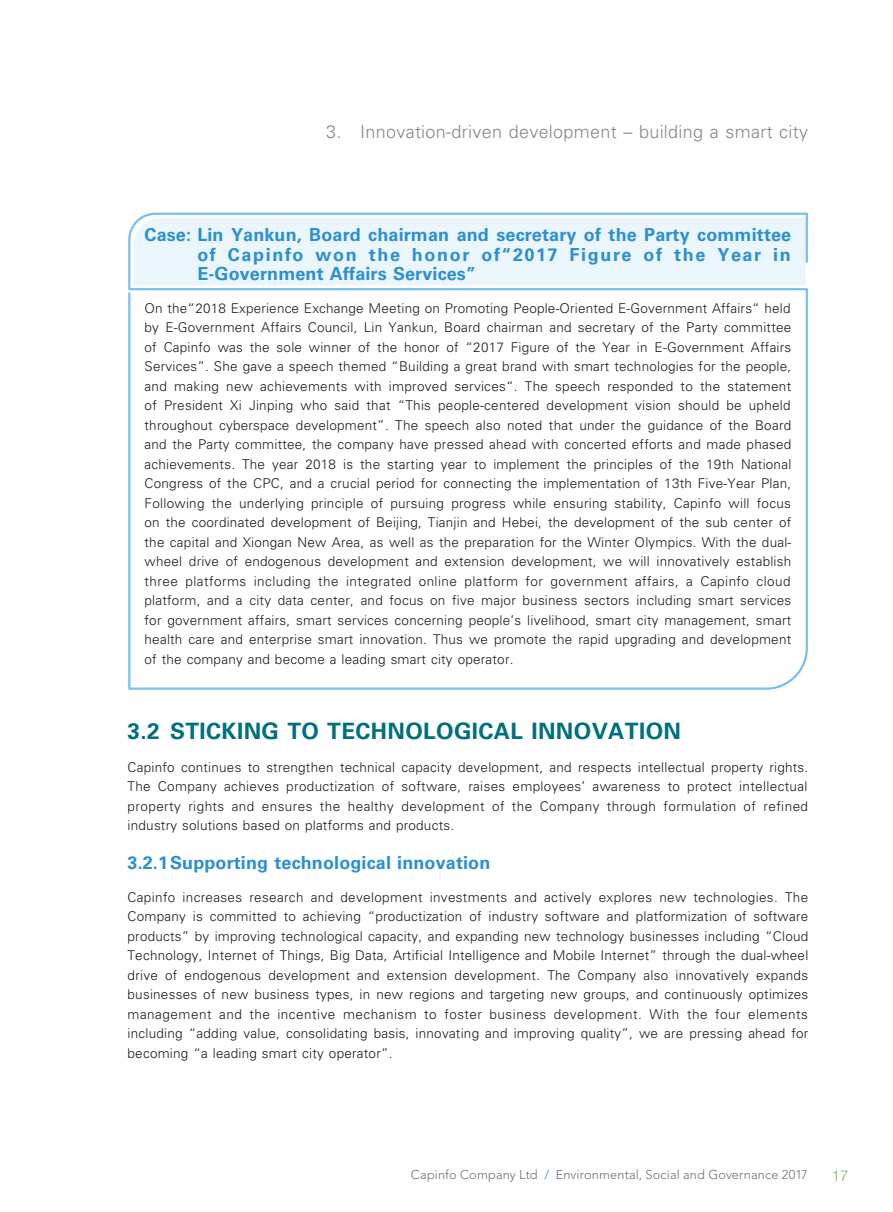
<style>
.page{position:relative;width:893px;height:1212px;background:#fff}
.page>*{position:absolute;margin:0;border:0;box-sizing:border-box;transform-origin:0 0}
.t1{font:700 22.5px "Univers LT Std";letter-spacing:.015em;color:#00707c}
.t2{font:700 18px/19.5px "Univers LT Std";letter-spacing:.005em;color:#2c90cf;text-align:justify}
.t3{font:300 18px "Univers LT Std";letter-spacing:.015em;color:#878787}
.t4{font:300 15px "Helvetica Neue LT Std";color:#75b94e}
.t5{font:300 13.5px/19.5px "Univers LT Std";letter-spacing:.015em;color:#1c1c1b;text-align:justify}
.t6{font:300 12.75px "Avenir LT Std";letter-spacing:.015em;color:#6f6f6f}
.s1{color:#2c90cf}
</style>
<div class="page">
<svg style="left:128px;top:212px;width:680px;height:478px"></svg>
<h2 class="t3" style="left:326px;top:121px;width:483px">3. Innovation-driven development – building a smart city</h2>
<h2 class="t2" style="left:197px;top:225px;width:595px;text-indent:-53px">Case: Lin Yankun, Board chairman and secretary of the Party committee of Capinfo won the honor of“2017 Figure of the Year in E-Government Affairs Services”</h2>
<p class="t5" style="left:145px;top:298px;width:648px">On the“2018 Experience Exchange Meeting on Promoting People-Oriented E-Government Affairs“ held by E-Government Affairs Council, Lin Yankun, Board chairman and secretary of the Party committee of Capinfo was the sole winner of the honor of “2017 Figure of the Year in E-Government Affairs Services”. She gave a speech themed “Building a great brand with smart technologies for the people, and making new achievements with improved services“. The speech responded to the statement of President Xi Jinping who said that “This people-centered development vision should be upheld throughout cyberspace development”. The speech also noted that under the guidance of the Board and the Party committee, the company have pressed ahead with concerted efforts and made phased achievements. The year 2018 is the starting year to implement the principles of the 19th National Congress of the CPC, and a crucial period for connecting the implementation of 13th Five-Year Plan, Following the underlying principle of pursuing progress while ensuring stability, Capinfo will focus on the coordinated development of Beijing, Tianjin and Hebei, the development of the sub center of the capital and Xiongan New Area, as well as the preparation for the Winter Olympics. With the dual&shy;wheel drive of endogenous development and extension development, we will innovatively establish three platforms including the integrated online platform for government affairs, a Capinfo cloud platform, and a city data center, and focus on five major business sectors including smart services for government affairs, smart services concerning people’s livelihood, smart city management, smart health care and enterprise smart innovation. Thus we promote the rapid upgrading and development of the company and become a leading smart city operator.</p>
<h1 class="t1" style="left:128px;top:718px;width:555px">3.2 STICKING TO TECHNOLOGICAL INNOVATION</h1>
<p class="t5" style="left:128px;top:757px;width:682px">Capinfo continues to strengthen technical capacity development, and respects intellectual property rights.<br>The Company achieves productization of software, raises employees’ awareness to protect intellectual property rights and ensures the healthy development of the Company through formulation of refined industry solutions based on platforms and products.</p>
<h2 class="t2" style="left:128px;top:853px;width:364px">3.2.1Supporting technological innovation</h2>
<p class="t5" style="left:128px;top:887px;width:682px">Capinfo increases research and development investments and actively explores new technologies. The Company is committed to achieving “productization of industry software and platformization of software products” by improving technological capacity, and expanding new technology businesses including “Cloud Technology, Internet of Things, Big Data, Artificial Intelligence and Mobile Internet” through the dual-wheel drive of endogenous development and extension development. The Company also innovatively expands businesses of new business types, in new regions and targeting new groups, and continuously optimizes management and the incentive mechanism to foster business development. With the four elements including “adding value, consolidating basis, innovating and improving quality”, we are pressing ahead for becoming “a leading smart city operator”.</p>
<p class="t6" style="left:411px;top:1167px;width:399px">Capinfo Company Ltd <span class="s1">/</span> Environmental, Social and Governance 2017</p>
<p class="t4" style="left:832px;top:1166px;width:18px">17</p>
</div>
